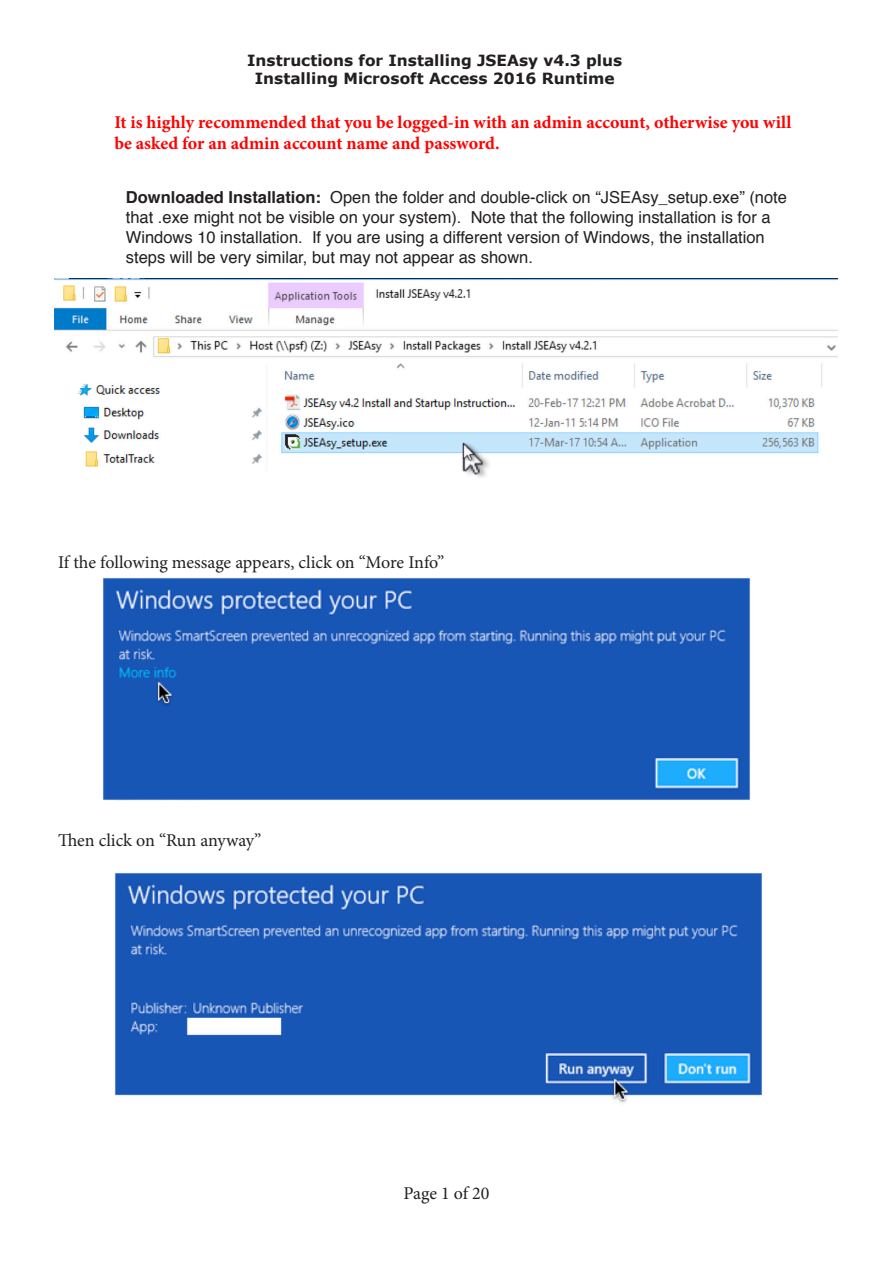
<style>
.page{position:relative;width:893px;height:1263px;background:#fff}
.page>*{position:absolute;margin:0;border:0;box-sizing:border-box;transform-origin:0 0}
.t1{font:700 18px/21.6px "Minion Pro";color:#f00}
.t2{font:18px "Minion Pro";letter-spacing:-.005em;color:#231f20}
.Normal_3{font:16.5px/19.8px "Helvetica";color:#231f20}
.t3{font:700 15.45px/18.5px "Verdana";color:#231f20;text-align:center}
.s1{font-weight:700}
</style>
<div class="page">
<img style="left:54px;top:279px;width:783px;height:198px">
<img style="left:103px;top:578px;width:647px;height:223px">
<img style="left:115px;top:873px;width:647px;height:230px">
<p class="t3" style="left:247px;top:51px;width:377px">Instructions for Installing JSEAsy v4.3 plus<br>Installing Microsoft Access 2016 Runtime</p>
<p class="t1" style="left:114px;top:111px;width:678px">It is highly recommended that you be logged-in with an admin account, otherwise you will be asked for an admin account name and password.</p>
<p class="Normal_3" style="left:126px;top:188px;width:663px"><span class="s1">Downloaded Installation:</span> Open the folder and double-click on “JSEAsy_setup.exe” (note that .exe might not be visible on your system). Note that the following installation is for a Windows 10 installation. If you are using a different version of Windows, the installation steps will be very similar, but may not appear as shown.</p>
<p class="t2" style="left:58px;top:550px;width:388px">If the following message appears, click on “More Info”</p>
<p class="t2" style="left:58px;top:828px;width:205px">Then click on “Run anyway”</p>
<p class="t2" style="left:403px;top:1181px;width:87px">Page 1 of 20</p>
</div>
